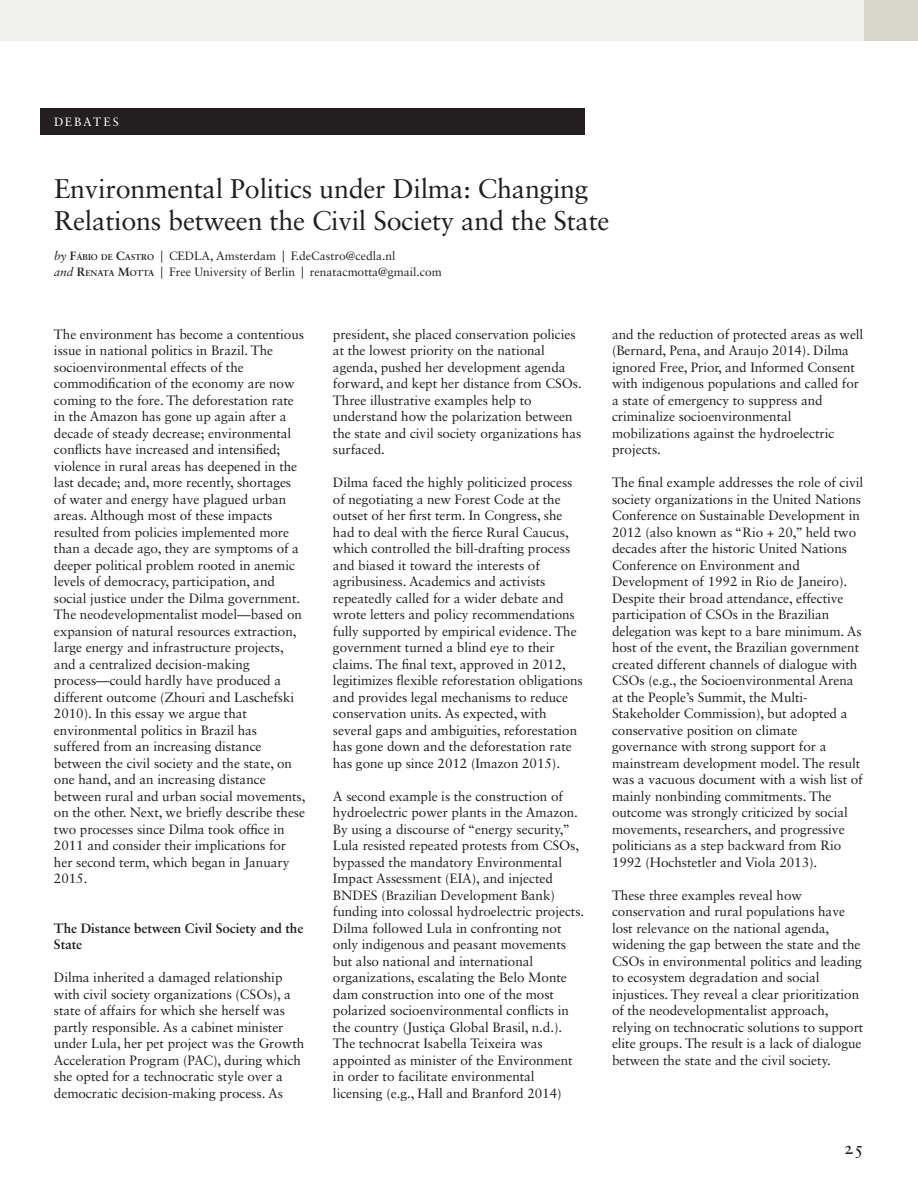
<style>
.page{position:relative;width:918px;height:1188px;background:#fff}
.page>*{position:absolute;margin:0;border:0;box-sizing:border-box;transform-origin:0 0}
.t1{font:27px/31.5px "Sabon LT Std";letter-spacing:-.01em;color:#231f20}
.t2{font:18px "Sabon Roman Os F";color:#231f20}
.t3{font:13.5px/16.5px "Sabon LT Std";letter-spacing:-.005em;color:#231f20}
.t4{font:700 13.5px/16.5px "Sabon LT Std";letter-spacing:-.005em;color:#231f20}
.t5{font:12px/16.5px "Sabon LT Std";color:#231f20}
.t6{font:12px "Sabon";letter-spacing:.155em;color:#fff}
.s1{font-style:italic}
.s2{font-family:"Sabon";font-weight:700}
.s3{font-family:"Sabon";font-weight:700;font-size:8.4px}
.s4{font-family:"Sabon Roman SC"}
</style>
<div class="page">
<div style="left:40px;top:108px;width:545px;height:27px;background:#231f20"></div>
<div style="left:0;top:0;width:864px;height:40px;background:#f1f2ed"></div>
<div style="left:864px;top:0;width:54px;height:40px;background:#d7d6cb"></div>
<p class="t6" style="left:54px;top:115px;width:66px">DEBATES</p>
<h1 class="t1" style="left:54px;top:173px;width:557px">Environmental Politics under Dilma: Changing<br>Relations between the Civil Society and the State</h1>
<p class="t5" style="left:54px;top:247px;width:389px"><span class="s1">by</span> <span class="s2">F</span><span class="s3">ÁBIO DE</span> <span class="s2">C</span><span class="s3">ASTRO</span> <span class="s4">|</span> CEDLA, Amsterdam <span class="s4">|</span> F.deCastro@cedla.nl<br><span class="s1">and</span> <span class="s2">R</span><span class="s3">ENATA</span> <span class="s2">M</span><span class="s3">OTTA</span> <span class="s4">|</span> Free University of Berlin <span class="s4">|</span> renatacmotta@gmail.com</p>
<p class="t3" style="left:54px;top:326px;width:253px">The environment has become a contentious issue in national politics in Brazil. The socioenvironmental effects of the commodification of the economy are now coming to the fore. The deforestation rate in the Amazon has gone up again after a decade of steady decrease; environmental conflicts have increased and intensified; violence in rural areas has deepened in the last decade; and, more recently, shortages of water and energy have plagued urban areas. Although most of these impacts resulted from policies implemented more than a decade ago, they are symptoms of a deeper political problem rooted in anemic levels of democracy, participation, and social justice under the Dilma government.<br>The neodevelopmentalist model—based on expansion of natural resources extraction, large energy and infrastructure projects, and a centralized decision-making process—could hardly have produced a different outcome (Zhouri and Laschefski 2010). In this essay we argue that environmental politics in Brazil has suffered from an increasing distance between the civil society and the state, on one hand, and an increasing distance between rural and urban social movements, on the other. Next, we briefly describe these two processes since Dilma took office in 2011 and consider their implications for her second term, which began in January 2015.</p>
<p class="t4" style="left:54px;top:919px;width:251px">The Distance between Civil Society and the<br>State</p>
<p class="t3" style="left:54px;top:969px;width:252px">Dilma inherited a damaged relationship with civil society organizations (CSOs), a state of affairs for which she herself was partly responsible. As a cabinet minister under Lula, her pet project was the Growth Acceleration Program (PAC), during which she opted for a technocratic style over a democratic decision-making process. As</p>
<p class="t3" style="left:333px;top:326px;width:250px">president, she placed conservation policies at the lowest priority on the national agenda, pushed her development agenda forward, and kept her distance from CSOs.<br>Three illustrative examples help to understand how the polarization between the state and civil society organizations has surfaced.</p>
<p class="t3" style="left:333px;top:474px;width:251px">Dilma faced the highly politicized process of negotiating a new Forest Code at the outset of her first term. In Congress, she had to deal with the fierce Rural Caucus, which controlled the bill-drafting process and biased it toward the interests of agribusiness. Academics and activists repeatedly called for a wider debate and wrote letters and policy recommendations fully supported by empirical evidence. The government turned a blind eye to their claims. The final text, approved in 2012, legitimizes flexible reforestation obligations and provides legal mechanisms to reduce conservation units. As expected, with several gaps and ambiguities, reforestation has gone down and the deforestation rate has gone up since 2012 (Imazon 2015).</p>
<p class="t3" style="left:333px;top:788px;width:253px">A second example is the construction of hydroelectric power plants in the Amazon.<br>By using a discourse of “energy security,” Lula resisted repeated protests from CSOs, bypassed the mandatory Environmental Impact Assessment (EIA), and injected BNDES (Brazilian Development Bank) funding into colossal hydroelectric projects.<br>Dilma followed Lula in confronting not only indigenous and peasant movements but also national and international organizations, escalating the Belo Monte dam construction into one of the most polarized socioenvironmental conflicts in the country (Justiça Global Brasil, n.d.).<br>The technocrat Isabella Teixeira was appointed as minister of the Environment in order to facilitate environmental licensing (e.g., Hall and Branford 2014)</p>
<p class="t3" style="left:612px;top:326px;width:253px">and the reduction of protected areas as well (Bernard, Pena, and Araujo 2014). Dilma ignored Free, Prior, and Informed Consent with indigenous populations and called for a state of emergency to suppress and criminalize socioenvironmental mobilizations against the hydroelectric projects.</p>
<p class="t3" style="left:612px;top:474px;width:253px">The final example addresses the role of civil society organizations in the United Nations Conference on Sustainable Development in 2012 (also known as “Rio + 20,” held two decades after the historic United Nations Conference on Environment and Development of 1992 in Rio de Janeiro).<br>Despite their broad attendance, effective participation of CSOs in the Brazilian delegation was kept to a bare minimum. As host of the event, the Brazilian government created different channels of dialogue with CSOs (e.g., the Socioenvironmental Arena at the People’s Summit, the Multi-Stakeholder Commission), but adopted a conservative position on climate governance with strong support for a mainstream development model. The result was a vacuous document with a wish list of mainly nonbinding commitments. The outcome was strongly criticized by social movements, researchers, and progressive politicians as a step backward from Rio 1992 (Hochstetler and Viola 2013).</p>
<p class="t3" style="left:612px;top:887px;width:253px">These three examples reveal how conservation and rural populations have lost relevance on the national agenda, widening the gap between the state and the CSOs in environmental politics and leading to ecosystem degradation and social injustices. They reveal a clear prioritization of the neodevelopmentalist approach, relying on technocratic solutions to support elite groups. The result is a lack of dialogue between the state and the civil society.</p>
<h2 class="t2" style="left:844px;top:1137px;width:22px">25</h2>
</div>
